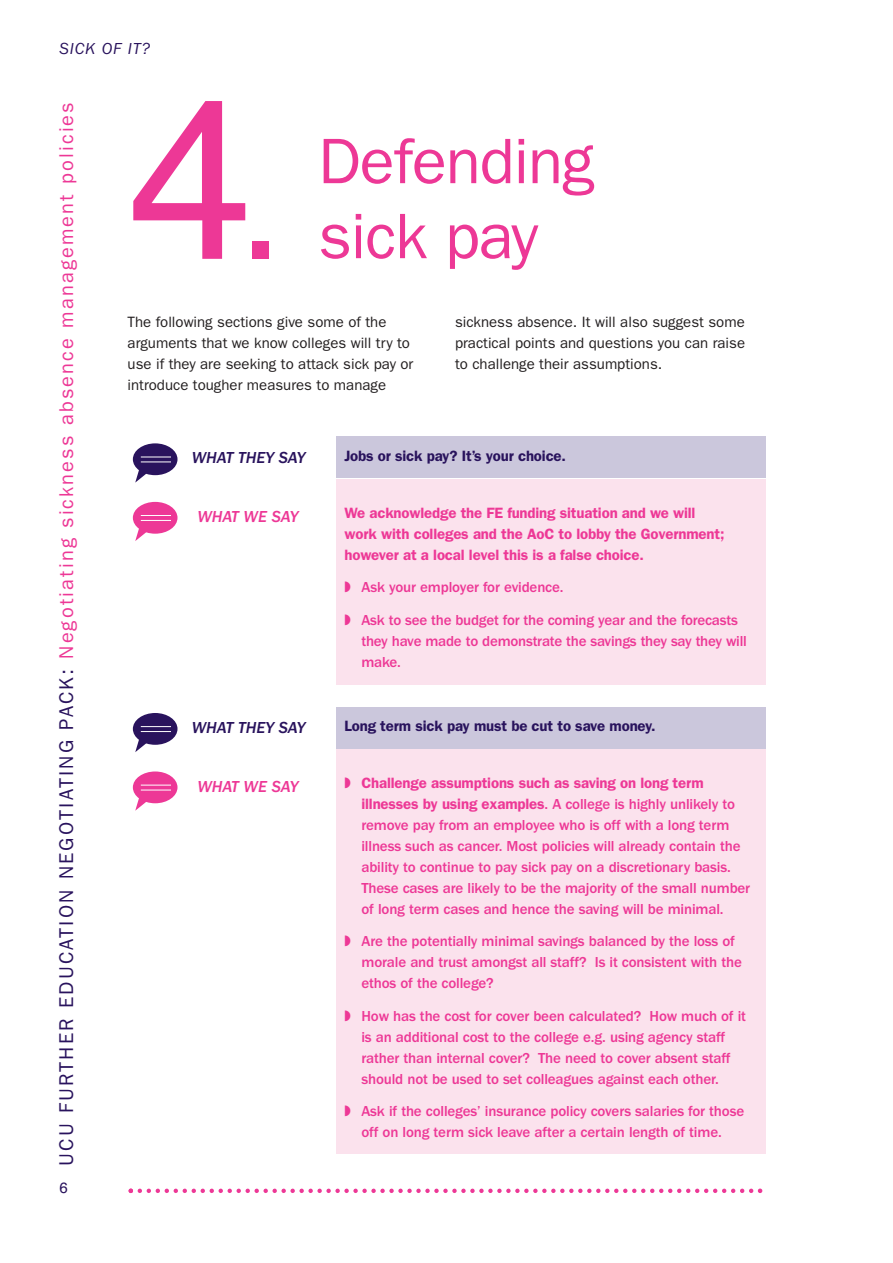
<style>
.page{position:relative;width:893px;height:1263px;background:#fff}
.page>*{position:absolute;margin:0;border:0;box-sizing:border-box;transform-origin:0 0}
.t1{font:225px "Helvetica";color:#ed3896}
.t2{font:64.5px "Franklin Gothic";letter-spacing:-.015em;color:#ed3896}
.t3{font:20.1px "Franklin Gothic";letter-spacing:.11em;color:#ed3896}
.t4{font:italic 500 16.5px "Franklin Gothic";color:#29135d}
.t5{font:italic 500 16.5px "Franklin Gothic";color:#ed3896}
.t6{font:italic 16.5px "Franklin Gothic";letter-spacing:.05em;color:#29135d}
.t7{font:500 15px/21px "Franklin Gothic";letter-spacing:-.01em;color:#ed3896}
.t8{font:15px/21px "Franklin Gothic";color:#231f20}
.t9{font:600 15px/21px "Franklin Gothic";letter-spacing:-.01em;color:#ed3896}
.t10{font:600 15px "Franklin Gothic";letter-spacing:-.01em;color:#29135d}
.t11{font:15px "Helvetica";color:#29135d}
.s1{color:#29135d}
.s2{font-size:166.5px}
.s3{font-weight:600}
</style>
<div class="page">
<div style="left:336px;top:707px;width:429px;height:41px;background:#cbc7dc"></div>
<div style="left:336px;top:750px;width:429px;height:404px;background:#fbe2ed"></div>
<div style="left:336px;top:437px;width:429px;height:41px;background:#cbc7dc"></div>
<div style="left:336px;top:480px;width:429px;height:205px;background:#fbe2ed"></div>
<svg style="left:129px;top:1188px;width:633px;height:5px"></svg>
<div style="left:133px;top:443px;width:44px;height:32px;background:#29135d;border-radius:50%"></div>
<svg style="left:135px;top:466px;width:19px;height:17px"></svg>
<hr style="left:141px;top:457px;width:30px;height:1px;background:#fff">
<hr style="left:141px;top:462px;width:30px;height:1px;background:#fff">
<div style="left:133px;top:502px;width:44px;height:32px;background:#ed3896;border-radius:50%"></div>
<svg style="left:135px;top:524px;width:19px;height:17px"></svg>
<hr style="left:141px;top:515px;width:30px;height:1px;background:#fff">
<hr style="left:141px;top:520px;width:30px;height:1px;background:#fff">
<div style="left:133px;top:713px;width:44px;height:32px;background:#29135d;border-radius:50%"></div>
<svg style="left:135px;top:736px;width:19px;height:16px"></svg>
<hr style="left:141px;top:726px;width:30px;height:1px;background:#fff">
<hr style="left:141px;top:731px;width:30px;height:1px;background:#fff">
<div style="left:133px;top:771px;width:44px;height:32px;background:#ed3896;border-radius:50%"></div>
<svg style="left:135px;top:794px;width:19px;height:17px"></svg>
<hr style="left:141px;top:785px;width:30px;height:1px;background:#fff">
<hr style="left:141px;top:790px;width:30px;height:1px;background:#fff">
<p class="t6" style="left:60px;top:43px;width:92px">SICK OF IT?</p>
<h3 class="t3" style="left:59px;top:1166px;width:1065px;rotate:-90deg"><span class="s1">UCU FURTHER EDUCATION NEGOTIATING PACK:</span> Negotiating sickness absence management policies</h3>
<p class="t11" style="left:60px;top:1179px;width:10px">6</p>
<h1 class="t1" style="left:128px;top:50px;width:158px">4<span class="s2">.</span></h1>
<h2 class="t2" style="left:318px;top:139px;width:278px">Defending</h2>
<h2 class="t2" style="left:318px;top:214px;width:221px">sick pay</h2>
<p class="t8" style="left:128px;top:313px;width:287px">The following sections give some of the arguments that we know colleges will try to use if they are seeking to attack sick pay or introduce tougher measures to manage</p>
<p class="t8" style="left:455px;top:313px;width:292px;text-align:justify">sickness absence. It will also suggest some practical points and questions you can raise to challenge their assumptions.</p>
<p class="t4" style="left:192px;top:452px;width:115px">WHAT THEY SAY</p>
<p class="t10" style="left:344px;top:451px;width:223px">Jobs or sick pay? It’s your choice.</p>
<p class="t5" style="left:197px;top:511px;width:102px">WHAT WE SAY</p>
<p class="t9" style="left:344px;top:504px;width:382px">We acknowledge the FE funding situation and we will work with colleges and the AoC to lobby the Government; however at a local level this is a false choice.</p>
<p class="t7" style="left:361px;top:572px;width:378px;line-height:32.2px">Ask your employer for evidence.<br>Ask to see the budget for the coming year and the forecasts</p>
<p class="t7" style="left:361px;top:631px;width:387px">they have made to demonstrate the savings they say they will make.</p>
<p class="t4" style="left:192px;top:721px;width:115px">WHAT THEY SAY</p>
<p class="t10" style="left:344px;top:721px;width:313px">Long term sick pay must be cut to save money.</p>
<p class="t5" style="left:197px;top:781px;width:102px">WHAT WE SAY</p>
<p class="t7" style="left:361px;top:774px;width:390px"><span class="s3">Challenge assumptions such as saving on long term illnesses by using examples</span>. A college is highly unlikely to remove pay from an employee who is off with a long term illness such as cancer. Most policies will already contain the ability to continue to pay sick pay on a discretionary basis.<br>These cases are likely to be the majority of the small number of long term cases and hence the saving will be minimal.</p>
<p class="t7" style="left:361px;top:932px;width:382px">Are the potentially minimal savings balanced by the loss of morale and trust amongst all staff? Is it consistent with the ethos of the college?</p>
<p class="t7" style="left:361px;top:1006px;width:386px">How has the cost for cover been calculated? How much of it is an additional cost to the college e.g. using agency staff rather than internal cover? The need to cover absent staff should not be used to set colleagues against each other.</p>
<p class="t7" style="left:361px;top:1101px;width:384px">Ask if the colleges’ insurance policy covers salaries for those off on long term sick leave after a certain length of time.</p>
</div>
